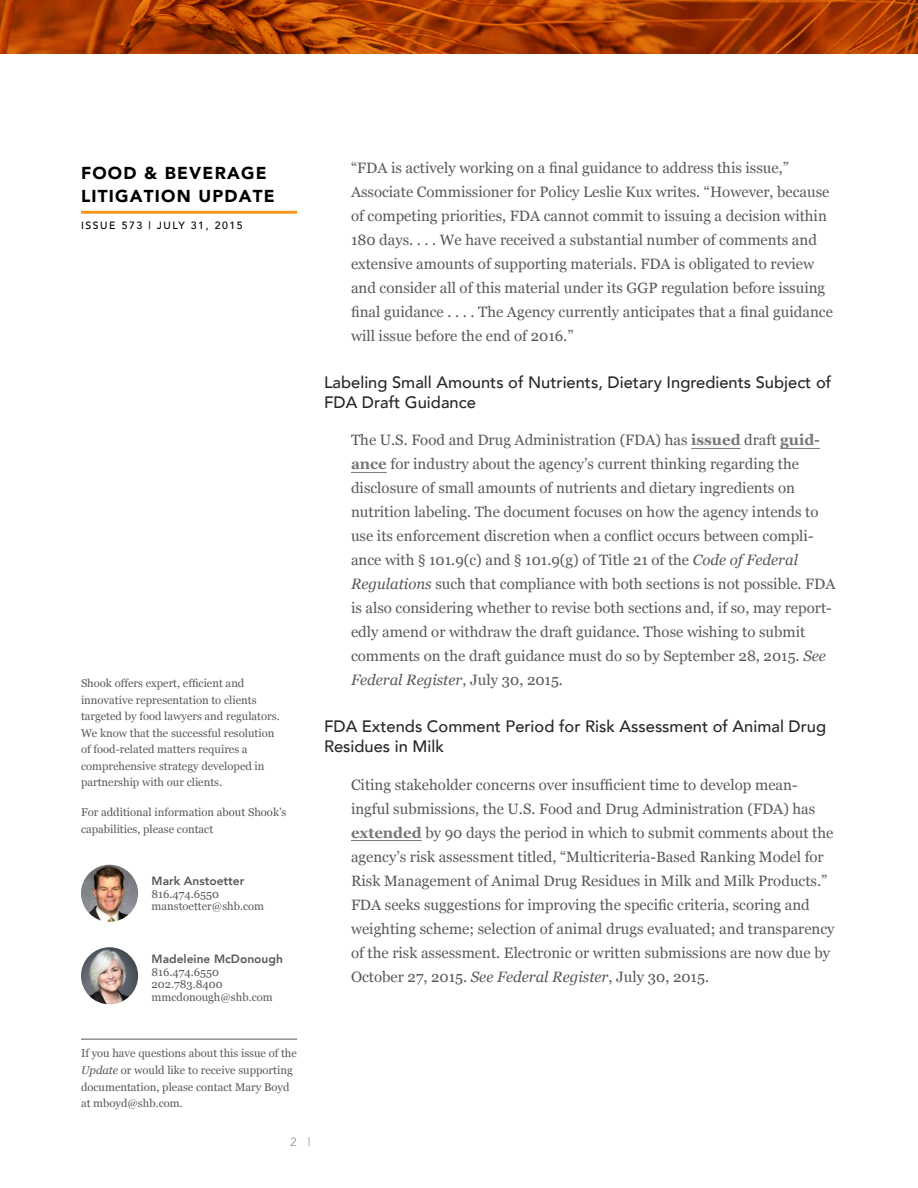
<style>
.page{position:relative;width:918px;height:1188px;background:#fff}
.page>*{position:absolute;margin:0;border:0;box-sizing:border-box;transform-origin:0 0}
.t1{font:900 17.25px/22.5px "Avenir";letter-spacing:.07em;color:#000}
.t2{font:500 16.5px/19.8px "Avenir";color:#292829}
.t3{font:15px/24px "Georgia";color:#58595b}
.t4{font:800 12px "Avenir";color:#58595b}
.t5{font:12px "Avenir";color:#939598}
.t6{font:11.25px/16.5px "Georgia";color:#58595b}
.t7{font:500 10.5px "Avenir";letter-spacing:.15em;color:#000}
.s1{font-weight:700;color:#77787b}
.s2{font-style:italic}
</style>
<div class="page">
<hr style="left:81px;top:211px;width:216px;height:3px;background:#f8971d">
<svg style="left:0;top:0;width:918px;height:54px;background:#a83c02"></svg>
<hr style="left:691px;top:448px;width:50px;height:1px;background:#77787b">
<hr style="left:780px;top:448px;width:40px;height:1px;background:#77787b">
<hr style="left:351px;top:472px;width:36px;height:1px;background:#77787b">
<hr style="left:351px;top:840px;width:71px;height:1px;background:#77787b">
<hr style="left:81px;top:1039px;width:216px;height:1px;background:#58595b">
<img style="left:81px;top:865px;width:57px;height:57px;border-radius:29px">
<img style="left:81px;top:947px;width:57px;height:57px;border-radius:29px">
<p class="t1" style="left:81px;top:162px;width:195px">FOOD &amp; BEVERAGE<br>LITIGATION UPDATE</p>
<p class="t7" style="left:81px;top:216px;width:163px">ISSUE 573 | JULY 31, 2015</p>
<p class="t6" style="left:81px;top:675px;width:200px">Shook offers expert, efficient and innovative representation to clients targeted by food lawyers and regulators.<br>We know that the successful resolution of food-related matters requires a comprehensive strategy developed in partnership with our clients.</p>
<p class="t6" style="left:81px;top:804px;width:207px">For additional information about Shook’s capabilities, please contact</p>
<p class="t4" style="left:152px;top:871px;width:94px">Mark Anstoetter</p>
<p class="t6" style="left:152px;top:888px;width:114px;line-height:12.8px">816.474.6550 manstoetter@shb.com</p>
<p class="t4" style="left:152px;top:949px;width:133px">Madeleine McDonough</p>
<p class="t6" style="left:152px;top:966px;width:123px;line-height:12.8px">816.474.6550<br>202.783.8400 mmcdonough@shb.com</p>
<p class="t3" style="left:351px;top:156px;width:483px">“FDA is actively working on a final guidance to address this issue,” Associate Commissioner for Policy Leslie Kux writes. “However, because of competing priorities, FDA cannot commit to issuing a decision within 180 days. . . . We have received a substantial number of comments and extensive amounts of supporting materials. FDA is obligated to review and consider all of this material under its GGP regulation before issuing final guidance . . . . The Agency currently anticipates that a final guidance will issue before the end of 2016.”</p>
<p class="t2" style="left:324px;top:372px;width:509px">Labeling Small Amounts of Nutrients, Dietary Ingredients Subject of<br>FDA Draft Guidance</p>
<p class="t3" style="left:351px;top:429px;width:486px">The U.S. Food and Drug Administration (FDA) has <span class="s1">issued</span> draft <span class="s1">guid&shy;ance</span> for industry about the agency’s current thinking regarding the disclosure of small amounts of nutrients and dietary ingredients on nutrition labeling. The document focuses on how the agency intends to use its enforcement discretion when a conflict occurs between compli&shy;ance with § 101.9(c) and § 101.9(g) of Title 21 of the <span class="s2">Code of Federal Regulations</span> such that compliance with both sections is not possible. FDA is also considering whether to revise both sections and, if so, may report&shy;edly amend or withdraw the draft guidance. Those wishing to submit comments on the draft guidance must do so by September 28, 2015. <span class="s2">See Federal Register</span>, July 30, 2015.</p>
<p class="t2" style="left:324px;top:716px;width:504px">FDA Extends Comment Period for Risk Assessment of Animal Drug<br>Residues in Milk</p>
<p class="t3" style="left:351px;top:773px;width:485px">Citing stakeholder concerns over insufficient time to develop mean&shy;ingful submissions, the U.S. Food and Drug Administration (FDA) has <span class="s1">extended</span> by 90 days the period in which to submit comments about the agency’s risk assessment titled, “Multicriteria-Based Ranking Model for Risk Management of Animal Drug Residues in Milk and Milk Products.” FDA seeks suggestions for improving the specific criteria, scoring and weighting scheme; selection of animal drugs evaluated; and transparency of the risk assessment. Electronic or written submissions are now due by October 27, 2015. <span class="s2">See Federal Register</span>, July 30, 2015.</p>
<p class="t6" style="left:81px;top:1046px;width:217px">If you have questions about this issue of the <span class="s2">Update</span> or would like to receive supporting documentation, please contact Mary Boyd at mboyd@shb.com.</p>
<p class="t5" style="left:290px;top:1135px;width:22px">2 |</p>
</div>
